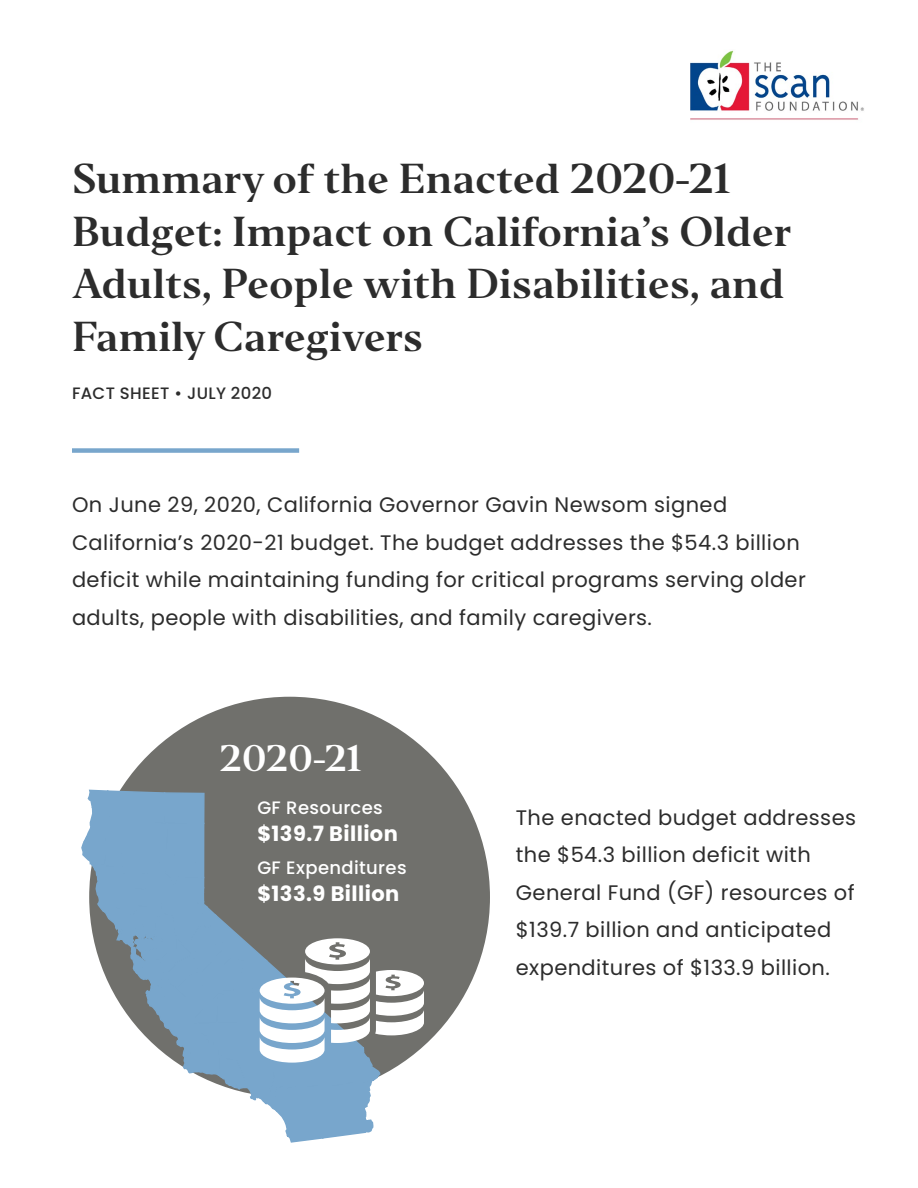
<style>
.page{position:relative;width:918px;height:1188px;background:#fff}
.page>*{position:absolute;margin:0;border:0;box-sizing:border-box;transform-origin:0 0}
.t1{font:700 39px/52.5px "Editor";color:#2c2c2c}
.t2{font:700 34.5px "Editor";letter-spacing:-.005em;color:#fff}
.t3{font:21px/37.5px "Poppins";letter-spacing:.02em;color:#2c2c2c}
.t4{font:700 21px "Poppins";letter-spacing:.02em;color:#fff}
.t5{font:500 18px "Poppins";letter-spacing:.02em;color:#fff}
.t6{font:500 16.5px "Poppins";letter-spacing:.02em;color:#2c2c2c}
</style>
<div class="page">
<img style="left:691px;top:50px;width:173px;height:70px">
<div style="left:72px;top:448px;width:227px;height:5px;background:#78a6cc"></div>
<div style="left:89px;top:697px;width:401px;height:401px;background:#70706c;border-radius:50%"></div>
<svg style="left:81px;top:789px;width:343px;height:354px"></svg>
<h1 class="t1" style="left:72px;top:153px;width:721px">Summary of the Enacted 2020-21<br>Budget: Impact on California’s Older<br>Adults, People with Disabilities, and<br>Family Caregivers</h1>
<p class="t6" style="left:72px;top:384px;width:202px">FACT SHEET • JULY 2020</p>
<p class="t3" style="left:72px;top:486px;width:735px">On June 29, 2020, California Governor Gavin Newsom signed California’s 2020-21 budget. The budget addresses the $54.3 billion deficit while maintaining funding for critical programs serving older adults, people with disabilities, and family caregivers.</p>
<h2 class="t2" style="left:219px;top:736px;width:144px">2020-21</h2>
<p class="t5" style="left:257px;top:797px;width:127px">GF Resources</p>
<p class="t4" style="left:257px;top:822px;width:142px">$139.7 Billion</p>
<p class="t5" style="left:257px;top:858px;width:151px">GF Expenditures</p>
<p class="t4" style="left:257px;top:882px;width:144px">$133.9 Billion</p>
<p class="t3" style="left:516px;top:799px;width:342px">The enacted budget addresses the $54.3 billion deficit with<br>General Fund (GF) resources of $139.7 billion and anticipated expenditures of $133.9 billion.</p>
</div>
